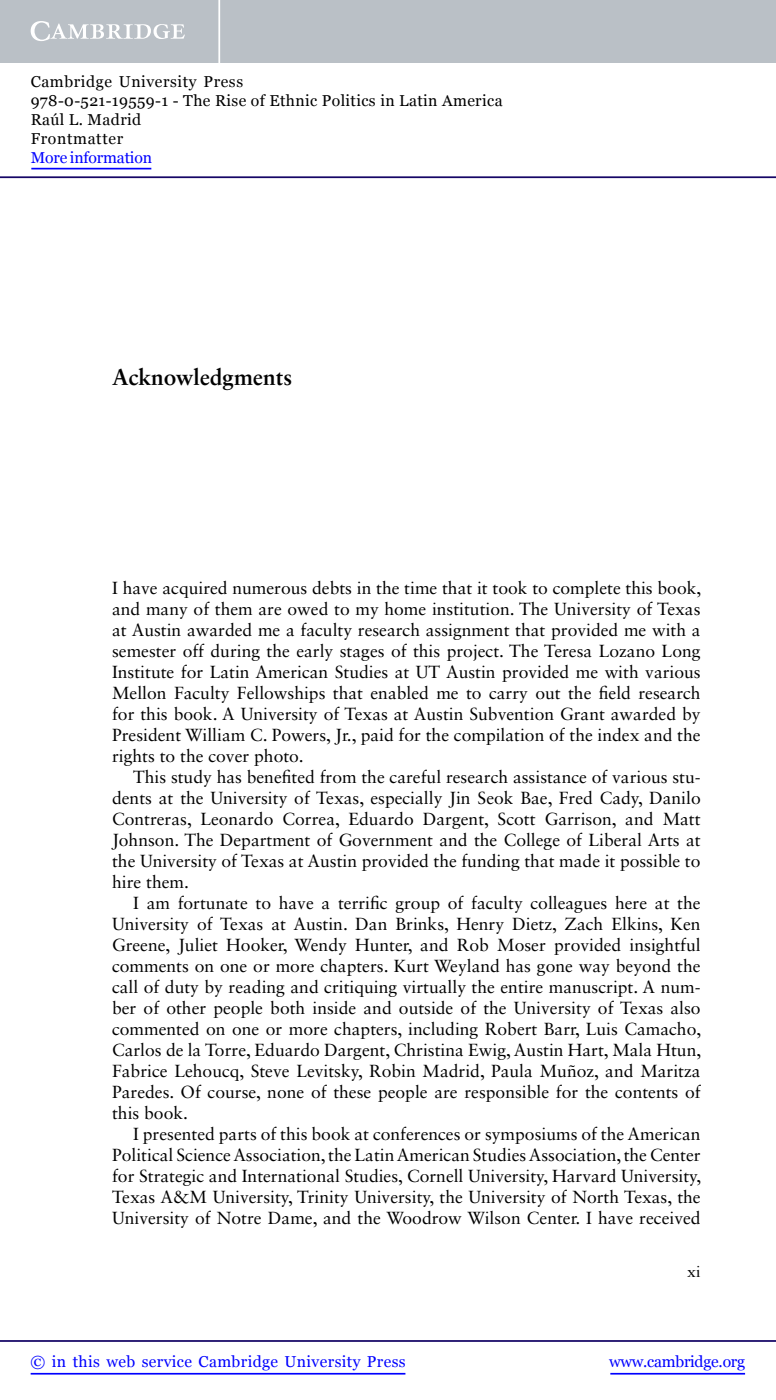
<style>
.page{position:relative;width:776px;height:1400px;background:#fff}
.page>*{position:absolute;margin:0;border:0;box-sizing:border-box;transform-origin:0 0}
.t1{font:700 22.75px "Sabon LT Std";color:#000}
.t2{font:17.5px "Sabon LT Std";color:#000}
.t3{font:15.75px/18.9px "Georgia";letter-spacing:.025em;color:#000}
.t4{font:15.75px "Georgia";letter-spacing:.025em;color:#00f}
.t5{font:15.75px "Georgia";letter-spacing:-.015em;color:#00f}
.t6{font:15.75px "Georgia";letter-spacing:-.01em;color:#00f}
.t7{font:15.75px "Sabon LT Std";color:#000}
</style>
<div class="page">
<div style="left:0;top:0;width:775px;height:63px;background:#bac0c6"></div>
<svg style="left:31px;top:21px;width:154px;height:20px"></svg>
<hr style="left:218px;top:0;width:2px;height:63px;background:#fff">
<hr style="left:0;top:176px;width:775px;height:2px;background:#150666">
<hr style="left:610px;top:1373px;width:134px;height:2px;background:#00f">
<hr style="left:0;top:1340px;width:775px;height:2px;background:#150666">
<hr style="left:31px;top:1373px;width:374px;height:2px;background:#00f">
<hr style="left:31px;top:168px;width:120px;height:1px;background:#00f">
<p class="t3" style="left:31px;top:72px;width:473px">Cambridge University Press<br>978-0-521-19559-1 - The Rise of Ethnic Politics in Latin America<br>Raúl L. Madrid<br>Frontmatter</p>
<p class="t6" style="left:31px;top:148px;width:123px">More information</p>
<p class="t1" style="left:112px;top:363px;width:181px">Acknowledgments</p>
<p class="t2" style="left:112px;top:578px;width:590px">I have acquired numerous debts in the time that it took to complete this book,</p>
<p class="t2" style="left:112px;top:599px;width:589px">and many of them are owed to my home institution. The University of Texas</p>
<p class="t2" style="left:112px;top:620px;width:589px">at Austin awarded me a faculty research assignment that provided me with a</p>
<p class="t2" style="left:112px;top:641px;width:589px">semester off during the early stages of this project. The Teresa Lozano Long</p>
<p class="t2" style="left:112px;top:662px;width:590px">Institute for Latin American Studies at UT Austin provided me with various</p>
<p class="t2" style="left:112px;top:683px;width:590px">Mellon Faculty Fellowships that enabled me to carry out the field research</p>
<p class="t2" style="left:112px;top:704px;width:589px">for this book. A University of Texas at Austin Subvention Grant awarded by</p>
<p class="t2" style="left:112px;top:725px;width:589px">President William C. Powers, Jr., paid for the compilation of the index and the</p>
<p class="t2" style="left:112px;top:746px;width:193px">rights to the cover photo.</p>
<p class="t2" style="left:133px;top:767px;width:569px">This study has benefited from the careful research assistance of various stu-</p>
<p class="t2" style="left:112px;top:788px;width:590px">dents at the University of Texas, especially Jin Seok Bae, Fred Cady, Danilo</p>
<p class="t2" style="left:112px;top:809px;width:589px">Contreras, Leonardo Correa, Eduardo Dargent, Scott Garrison, and Matt</p>
<p class="t2" style="left:112px;top:830px;width:590px">Johnson. The Department of Government and the College of Liberal Arts at</p>
<p class="t2" style="left:112px;top:851px;width:589px">the University of Texas at Austin provided the funding that made it possible to</p>
<p class="t2" style="left:112px;top:872px;width:78px">hire them.</p>
<p class="t2" style="left:133px;top:893px;width:568px">I am fortunate to have a terrific group of faculty colleagues here at the</p>
<p class="t2" style="left:112px;top:914px;width:589px">University of Texas at Austin. Dan Brinks, Henry Dietz, Zach Elkins, Ken</p>
<p class="t2" style="left:112px;top:935px;width:589px">Greene, Juliet Hooker, Wendy Hunter, and Rob Moser provided insightful</p>
<p class="t2" style="left:112px;top:956px;width:589px">comments on one or more chapters. Kurt Weyland has gone way beyond the</p>
<p class="t2" style="left:112px;top:977px;width:589px">call of duty by reading and critiquing virtually the entire manuscript. A num-</p>
<p class="t2" style="left:112px;top:998px;width:590px">ber of other people both inside and outside of the University of Texas also</p>
<p class="t2" style="left:112px;top:1019px;width:590px">commented on one or more chapters, including Robert Barr, Luis Camacho,</p>
<p class="t2" style="left:112px;top:1040px;width:590px">Carlos de la Torre, Eduardo Dargent, Christina Ewig, Austin Hart, Mala Htun,</p>
<p class="t2" style="left:112px;top:1061px;width:590px">Fabrice Lehoucq, Steve Levitsky, Robin Madrid, Paula Muñoz, and Maritza</p>
<p class="t2" style="left:112px;top:1082px;width:590px">Paredes. Of course, none of these people are responsible for the contents of</p>
<p class="t2" style="left:112px;top:1103px;width:77px">this book.</p>
<p class="t2" style="left:133px;top:1124px;width:568px">I presented parts of this book at conferences or symposiums of the American</p>
<p class="t2" style="left:112px;top:1145px;width:589px">Political Science Association, the Latin American Studies Association, the Center</p>
<p class="t2" style="left:112px;top:1166px;width:590px">for Strategic and International Studies, Cornell University, Harvard University,</p>
<p class="t2" style="left:112px;top:1187px;width:590px">Texas A&amp;M University, Trinity University, the University of North Texas, the</p>
<p class="t2" style="left:112px;top:1208px;width:589px">University of Notre Dame, and the Woodrow Wilson Center. I have received</p>
<p class="t7" style="left:686px;top:1263px;width:15px">xi</p>
<p class="t4" style="left:31px;top:1352px;width:376px">© in this web service Cambridge University Press</p>
<p class="t5" style="left:608px;top:1352px;width:137px">www.cambridge.org</p>
</div>
